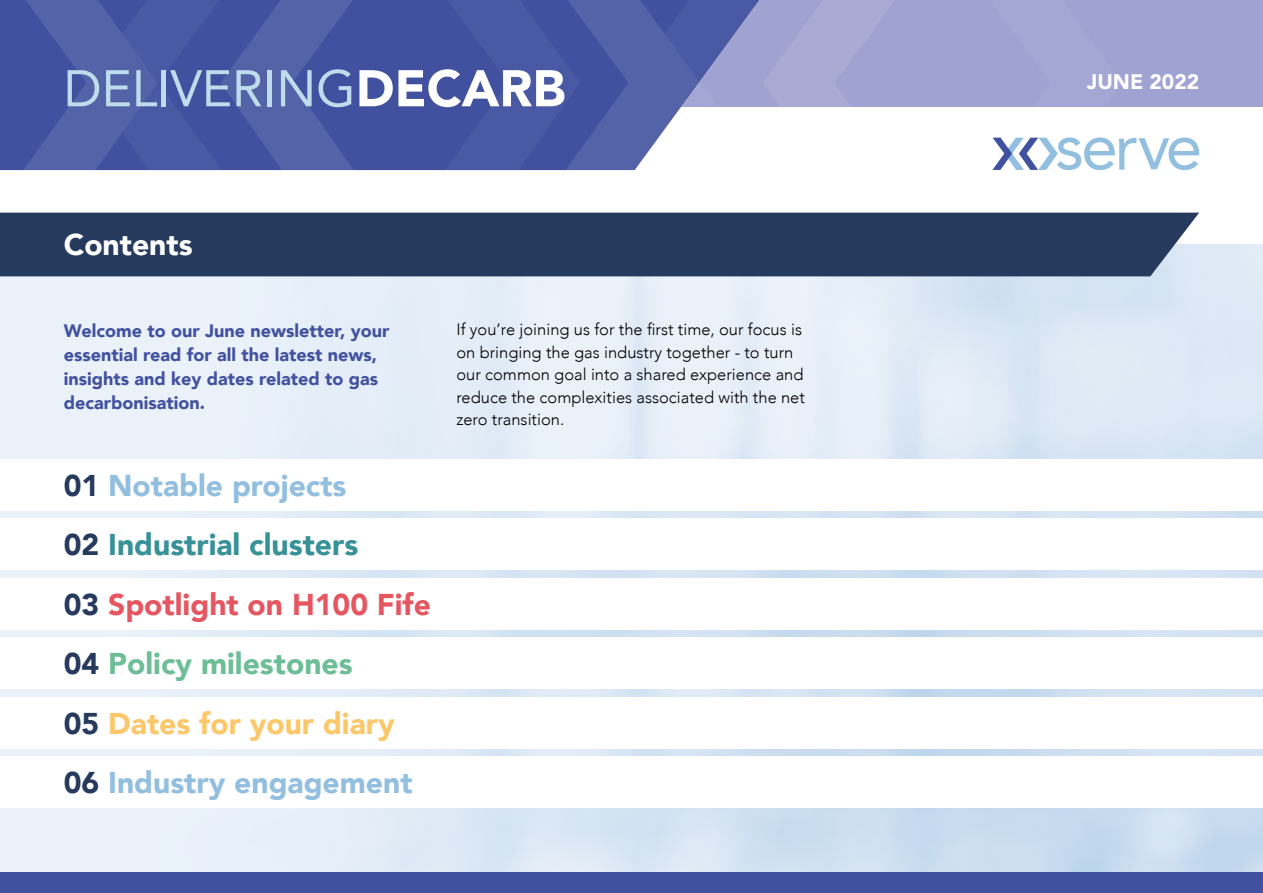
<style>
.page{position:relative;width:1263px;height:893px;background:#fff}
.page>*{position:absolute;margin:0;border:0;box-sizing:border-box;transform-origin:0 0}
.t1{font:51px "Avenir";color:#c0dbeb}
.t2{font:900 30px/59.6px "Avenir";color:#92bee0}
.t3{font:900 30px "Avenir";color:#fff}
.t4{font:900 21px "Avenir";color:#fff}
.t5{font:900 18px/24px "Avenir";color:#42519f}
.t6{font:300 16.5px/22.5px "Avenir";color:#000}
.s1{font-weight:900;color:#fff}
.s2{color:#263a5d}
.s3{color:#379197}
.s4{color:#e65661}
.s5{color:#6dbe97}
.s6{color:#fbc769}
</style>
<div class="page">
<div style="left:361px;top:0;width:902px;height:106px;background:#a0a2d1"></div>
<div style="left:0;top:872px;width:1263px;height:21px;background:#42519f"></div>
<svg style="left:0;top:0;width:1199px;height:170px"></svg>
<div style="left:0;top:213px;width:1199px;height:63px;background:#263a5d"></div>
<h1 class="t1" style="left:64px;top:48px;width:503px">DELIVERING<span class="s1">DECARB</span></h1>
<p class="t4" style="left:1087px;top:64px;width:114px">JUNE 2022</p>
<h2 class="t3" style="left:64px;top:219px;width:130px">Contents</h2>
<p class="t5" style="left:64px;top:318px;width:327px">Welcome to our June newsletter, your essential read for all the latest news, insights and key dates related to gas decarbonisation.</p>
<p class="t6" style="left:456px;top:318px;width:350px">If you’re joining us for the first time, our focus is on bringing the gas industry together - to turn our common goal into a shared experience and reduce the complexities associated with the net zero transition.</p>
<h2 class="t2" style="left:64px;top:454px;width:369px"><span class="s2">01</span> Notable projects<br><span class="s2">02</span> <span class="s3">Industrial clusters<br></span><span class="s2">03</span> <span class="s4">Spotlight on H100 Fife<br></span><span class="s2">04</span> <span class="s5">Policy milestones<br></span><span class="s2">05</span> <span class="s6">Dates for your diary<br></span><span class="s2">06</span> Industry engagement</h2>
</div>
